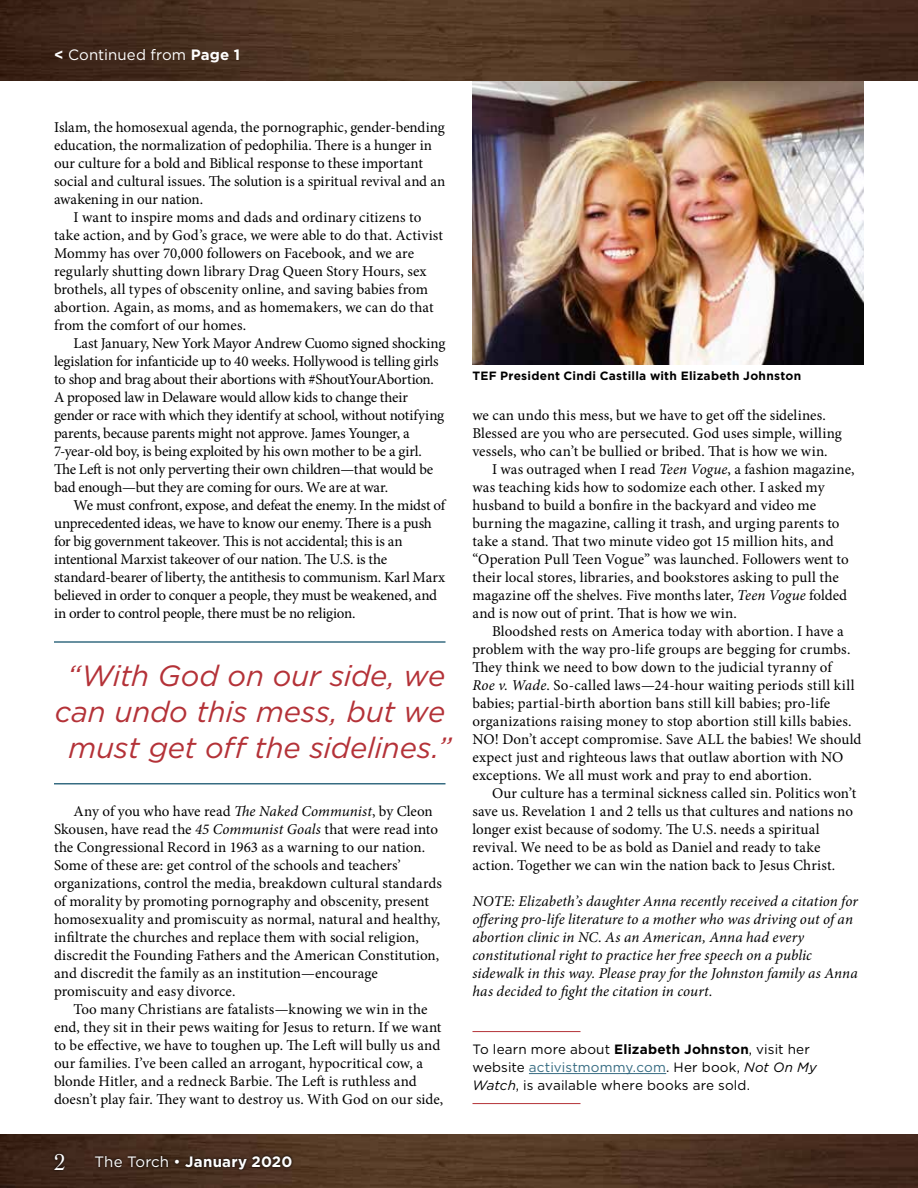
<style>
.page{position:relative;width:918px;height:1188px;background:#fff}
.page>*{position:absolute;margin:0;border:0;box-sizing:border-box;transform-origin:0 0}
.t1{font:italic 29.25px/36px "Gotham HTF";letter-spacing:-.01em;color:#b43238;text-align:center}
.t2{font:15px/18px "Minion Pro";color:#000}
.t3{font:15px "Minion Pro";letter-spacing:-.02em;color:#000}
.t4{font:italic 15px/18px "Minion Pro";letter-spacing:.005em;color:#000}
.t5{font:700 15px "Gotham HTF";letter-spacing:.015em;color:#fff}
.t6{font:15px "Gotham HTF";letter-spacing:.01em;color:#fff}
.t7{font:13.5px/18px "Gotham HTF";letter-spacing:.01em;color:#000}
.t8{font:700 12px "Gotham HTF";letter-spacing:.02em;color:#000}
.s1{font-weight:700}
.s2{font-style:italic}
.s3{font-family:"Cochin";font-weight:400;font-size:24px}
.s4{font-weight:400}
.s5{color:#376c82}
</style>
<div class="page">
<img style="left:472px;top:81px;width:392px;height:283px">
<img style="left:0;top:1134px;width:918px;height:54px">
<hr style="left:472px;top:1031px;width:108px;height:1px;background:#b43238">
<hr style="left:529px;top:1073px;width:137px;height:1px;background:#376c82">
<hr style="left:472px;top:1103px;width:108px;height:1px;background:#b43238">
<hr style="left:54px;top:783px;width:392px;height:2px;background:#376c82">
<hr style="left:54px;top:641px;width:392px;height:2px;background:#376c82">
<img style="left:0;top:0;width:918px;height:81px">
<svg style="left:51px;top:1151px;width:243px;height:21px;background:#3c261a"></svg>
<p class="t6" style="left:54px;top:47px;width:188px"><span class="s1">&lt;</span> Continued from <span class="s1">Page 1</span></p>
<p class="t2" style="left:54px;top:119px;width:392px">Islam, the homosexual agenda, the pornographic, gender-bending</p>
<p class="t2" style="left:54px;top:137px;width:380px">education, the normalization of pedophilia. There is a hunger in</p>
<p class="t2" style="left:54px;top:155px;width:370px">our culture for a bold and Biblical response to these important</p>
<p class="t2" style="left:54px;top:173px;width:393px">social and cultural issues. The solution is a spiritual revival and an</p>
<p class="t2" style="left:54px;top:191px;width:151px">awakening in our nation.</p>
<p class="t2" style="left:74px;top:209px;width:349px">I want to inspire moms and dads and ordinary citizens to</p>
<p class="t2" style="left:54px;top:227px;width:391px">take action, and by God’s grace, we were able to do that. Activist</p>
<p class="t2" style="left:54px;top:245px;width:362px">Mommy has over 70,000 followers on Facebook, and we are</p>
<p class="t2" style="left:54px;top:263px;width:374px">regularly shutting down library Drag Queen Story Hours, sex</p>
<p class="t2" style="left:54px;top:281px;width:376px">brothels, all types of obscenity online, and saving babies from</p>
<p class="t2" style="left:54px;top:299px;width:381px">abortion. Again, as moms, and as homemakers, we can do that</p>
<p class="t2" style="left:54px;top:317px;width:194px">from the comfort of our homes.</p>
<p class="t2" style="left:74px;top:335px;width:373px">Last January, New York Mayor Andrew Cuomo signed shocking</p>
<p class="t2" style="left:54px;top:353px;width:386px">legislation for infanticide up to 40 weeks. Hollywood is telling girls</p>
<p class="t3" style="left:54px;top:370px;width:382px">to shop and brag about their abortions with #ShoutYourAbortion.</p>
<p class="t2" style="left:54px;top:389px;width:355px">A proposed law in Delaware would allow kids to change their</p>
<p class="t3" style="left:54px;top:406px;width:392px">gender or race with which they identify at school, without notifying</p>
<p class="t3" style="left:54px;top:424px;width:357px">parents, because parents might not approve. James Younger, a</p>
<p class="t3" style="left:54px;top:442px;width:369px">7-year-old boy, is being exploited by his own mother to be a girl.</p>
<p class="t2" style="left:54px;top:461px;width:381px">The Left is not only perverting their own children—that would be</p>
<p class="t3" style="left:54px;top:478px;width:336px">bad enough—but they are coming for ours. We are at war.</p>
<p class="t2" style="left:74px;top:497px;width:373px">We must confront, expose, and defeat the enemy. In the midst of</p>
<p class="t3" style="left:54px;top:514px;width:379px">unprecedented ideas, we have to know our enemy. There is a push</p>
<p class="t3" style="left:54px;top:532px;width:350px">for big government takeover. This is not accidental; this is an</p>
<p class="t2" style="left:54px;top:551px;width:335px">intentional Marxist takeover of our nation. The U.S. is the</p>
<p class="t2" style="left:54px;top:569px;width:393px">standard-bearer of liberty, the antithesis to communism. Karl Marx</p>
<p class="t3" style="left:54px;top:586px;width:385px">believed in order to conquer a people, they must be weakened, and</p>
<p class="t3" style="left:54px;top:604px;width:303px">in order to control people, there must be no religion.</p>
<h1 class="t1" style="left:55px;top:658px;width:398px">“With God on our side, we can undo this mess, but we must get off the sidelines.”</h1>
<p class="t2" style="left:54px;top:803px;width:390px;text-indent:20px">Any of you who have read <span class="s2">The Naked Communist</span>, by Cleon Skousen, have read the <span class="s2">45 Communist Goals</span> that were read into the Congressional Record in 1963 as a warning to our nation.<br>Some of these are: get control of the schools and teachers’ organizations, control the media, breakdown cultural standards of morality by promoting pornography and obscenity, present homosexuality and promiscuity as normal, natural and healthy, infiltrate the churches and replace them with social religion, discredit the Founding Fathers and the American Constitution, and discredit the family as an institution—encourage promiscuity and easy divorce.</p>
<p class="t2" style="left:54px;top:1001px;width:391px;text-indent:20px">Too many Christians are fatalists—knowing we win in the end, they sit in their pews waiting for Jesus to return. If we want to be effective, we have to toughen up. The Left will bully us and our families. I’ve been called an arrogant, hypocritical cow, a blonde Hitler, and a redneck Barbie. The Left is ruthless and doesn’t play fair. They want to destroy us. With God on our side,</p>
<p class="t5" style="left:54px;top:1153px;width:240px"><span class="s3">2</span> <span class="s4">The Torch •</span> January 2020</p>
<p class="t8" style="left:472px;top:369px;width:330px">TEF President Cindi Castilla with Elizabeth Johnston</p>
<p class="t2" style="left:472px;top:406px;width:355px">we can undo this mess, but we have to get off the sidelines.</p>
<p class="t2" style="left:472px;top:424px;width:371px">Blessed are you who are persecuted. God uses simple, willing</p>
<p class="t2" style="left:472px;top:442px;width:357px">vessels, who can’t be bullied or bribed. That is how we win.</p>
<p class="t2" style="left:492px;top:460px;width:364px">I was outraged when I read <span class="s2">Teen Vogue</span>, a fashion magazine,</p>
<p class="t2" style="left:472px;top:478px;width:354px">was teaching kids how to sodomize each other. I asked my</p>
<p class="t2" style="left:472px;top:496px;width:345px">husband to build a bonfire in the backyard and video me</p>
<p class="t2" style="left:472px;top:514px;width:369px">burning the magazine, calling it trash, and urging parents to</p>
<p class="t2" style="left:472px;top:532px;width:363px">take a stand. That two minute video got 15 million hits, and</p>
<p class="t2" style="left:472px;top:550px;width:378px">“Operation Pull Teen Vogue” was launched. Followers went to</p>
<p class="t2" style="left:472px;top:568px;width:368px">their local stores, libraries, and bookstores asking to pull the</p>
<p class="t2" style="left:472px;top:586px;width:376px">magazine off the shelves. Five months later, <span class="s2">Teen Vogue</span> folded</p>
<p class="t2" style="left:472px;top:604px;width:266px">and is now out of print. That is how we win.</p>
<p class="t2" style="left:492px;top:622px;width:353px">Bloodshed rests on America today with abortion. I have a</p>
<p class="t2" style="left:472px;top:640px;width:379px">problem with the way pro-life groups are begging for crumbs.</p>
<p class="t2" style="left:472px;top:658px;width:361px">They think we need to bow down to the judicial tyranny of</p>
<p class="t2" style="left:472px;top:676px;width:384px"><span class="s2">Roe v. Wade</span>. So-called laws—24-hour waiting periods still kill</p>
<p class="t2" style="left:472px;top:694px;width:359px">babies; partial-birth abortion bans still kill babies; pro-life</p>
<p class="t2" style="left:472px;top:712px;width:381px">organizations raising money to stop abortion still kills babies.</p>
<p class="t2" style="left:472px;top:730px;width:391px">NO! Don’t accept compromise. Save ALL the babies! We should</p>
<p class="t2" style="left:472px;top:748px;width:372px">expect just and righteous laws that outlaw abortion with NO</p>
<p class="t2" style="left:472px;top:766px;width:341px">exceptions. We all must work and pray to end abortion.</p>
<p class="t2" style="left:492px;top:784px;width:366px">Our culture has a terminal sickness called sin. Politics won’t</p>
<p class="t2" style="left:472px;top:802px;width:382px">save us. Revelation 1 and 2 tells us that cultures and nations no</p>
<p class="t2" style="left:472px;top:820px;width:349px">longer exist because of sodomy. The U.S. needs a spiritual</p>
<p class="t2" style="left:472px;top:838px;width:350px">revival. We need to be as bold as Daniel and ready to take</p>
<p class="t2" style="left:472px;top:856px;width:364px">action. Together we can win the nation back to Jesus Christ.</p>
<p class="t4" style="left:472px;top:892px;width:387px">NOTE: Elizabeth’s daughter Anna recently received a citation for offering pro-life literature to a mother who was driving out of an abortion clinic in NC. As an American, Anna had every constitutional right to practice her free speech on a public sidewalk in this way. Please pray for the Johnston family as Anna has decided to fight the citation in court.</p>
<p class="t7" style="left:472px;top:1040px;width:346px">To learn more about <span class="s1">Elizabeth Johnston</span>, visit her website <span class="s5">activistmommy.com</span>. Her book, <span class="s2">Not On My<br>Watch</span>, is available where books are sold.</p>
</div>
